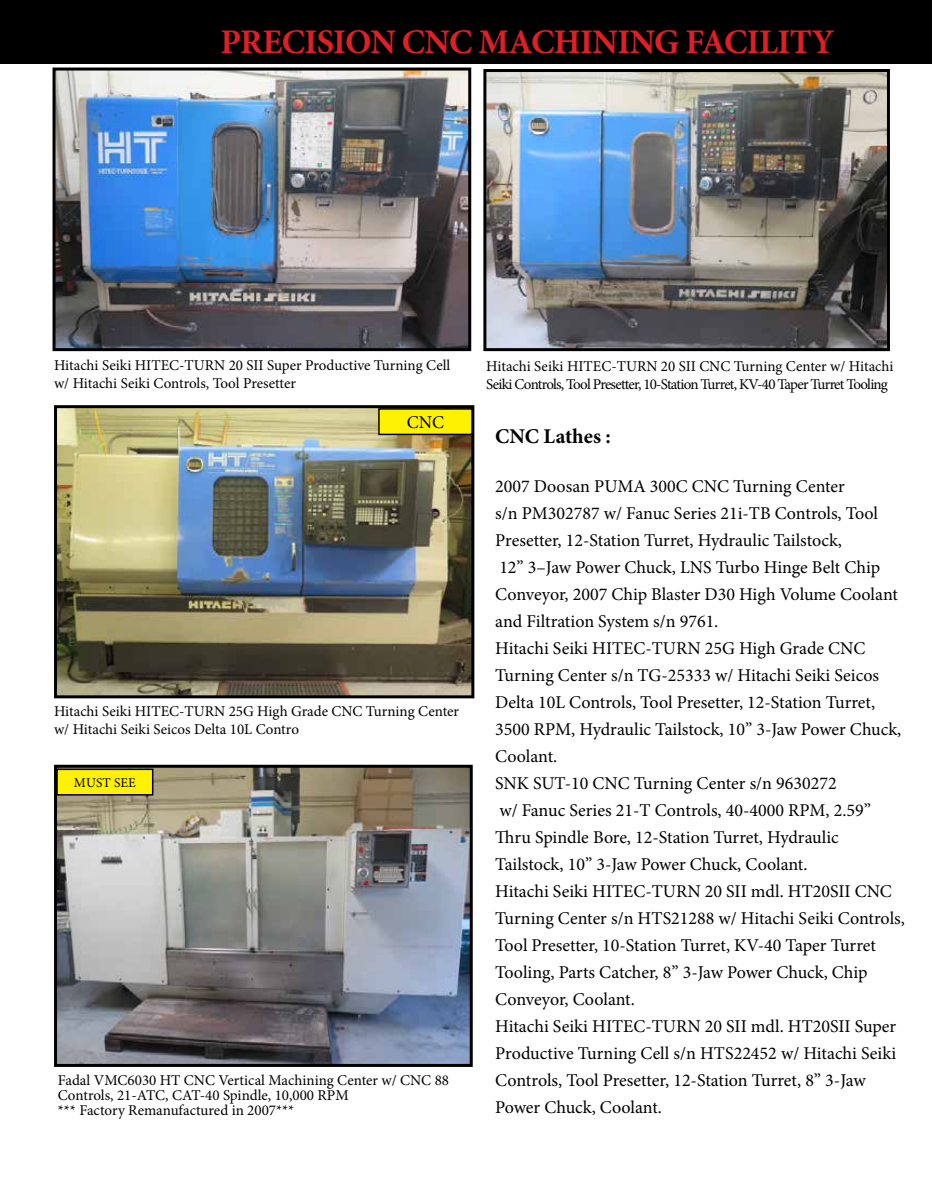
<style>
.page{position:relative;width:932px;height:1202px;background:#fff}
.page>*{position:absolute;margin:0;border:0;box-sizing:border-box;transform-origin:0 0}
.t1{font:700 34.5px "Minion Pro";letter-spacing:-.02em;color:#de1f26}
.t2{font:700 21px "Minion Pro";color:#000}
.t3{font:18px/27px "Minion Pro";color:#000}
.t4{font:15px/18px "Minion Pro";color:#000}
.t5{font:15px/18px "Minion Pro";letter-spacing:-.045em;color:#000}
.t6{font:13.5px "Minion Pro";letter-spacing:.01em;color:#000}
</style>
<div class="page">
<div style="left:0;top:0;width:932px;height:63px;background:#000"></div>
<img style="left:487px;top:73px;width:399px;height:274px">
<div style="left:483px;top:69px;width:407px;height:282px;border:3px solid #000"></div>
<img style="left:56px;top:72px;width:411px;height:275px">
<div style="left:52px;top:68px;width:419px;height:283px;border:3px solid #000"></div>
<img style="left:58px;top:409px;width:412px;height:285px">
<div style="left:54px;top:405px;width:420px;height:293px;border:3px solid #000"></div>
<div style="left:379px;top:409px;width:93px;height:25px;background:#fff200"></div>
<div style="left:378px;top:408px;width:94px;height:27px;border:2px solid #000"></div>
<img style="left:58px;top:768px;width:410px;height:294px">
<div style="left:54px;top:764px;width:418px;height:302px;border:3px solid #000"></div>
<div style="left:57px;top:769px;width:96px;height:26px;background:#fff200"></div>
<div style="left:56px;top:768px;width:97px;height:27px;border:2px solid #000"></div>
<h1 class="t1" style="left:220px;top:18px;width:615px">PRECISION CNC MACHINING FACILITY</h1>
<p class="t4" style="left:54px;top:356px;width:398px">Hitachi Seiki HITEC-TURN 20 SII Super Productive Turning Cell w/ Hitachi Seiki Controls, Tool Presetter</p>
<p class="t5" style="left:486px;top:357px;width:409px">Hitachi Seiki HITEC-TURN 20 SII CNC Turning Center w/ Hitachi<br>Seiki Controls, Tool Presetter, 10-Station Turret, KV-40 Taper Turret Tooling</p>
<p class="t3" style="left:406px;top:409px;width:39px">CNC</p>
<p class="t4" style="left:54px;top:702px;width:406px">Hitachi Seiki HITEC-TURN 25G High Grade CNC Turning Center w/ Hitachi Seiki Seicos Delta 10L Contro</p>
<p class="t6" style="left:74px;top:773px;width:64px">MUST SEE</p>
<p class="t4" style="left:58px;top:1072px;width:393px;line-height:15px">Fadal VMC6030 HT CNC Vertical Machining Center w/ CNC 88<br>Controls, 21-ATC, CAT-40 Spindle, 10,000 RPM<br>*** Factory Remanufactured in 2007***</p>
<p class="t2" style="left:495px;top:421px;width:117px">CNC Lathes :</p>
<p class="t3" style="left:495px;top:472px;width:411px">2007 Doosan PUMA 300C CNC Turning Center<br>s/n PM302787 w/ Fanuc Series 21i-TB Controls, Tool Presetter, 12-Station Turret, Hydraulic Tailstock,<br>12” 3–Jaw Power Chuck, LNS Turbo Hinge Belt Chip Conveyor, 2007 Chip Blaster D30 High Volume Coolant and Filtration System s/n 9761.<br>Hitachi Seiki HITEC-TURN 25G High Grade CNC Turning Center s/n TG-25333 w/ Hitachi Seiki Seicos Delta 10L Controls, Tool Presetter, 12-Station Turret, 3500 RPM, Hydraulic Tailstock, 10” 3-Jaw Power Chuck, Coolant.<br>SNK SUT-10 CNC Turning Center s/n 9630272<br>w/ Fanuc Series 21-T Controls, 40-4000 RPM, 2.59” Thru Spindle Bore, 12-Station Turret, Hydraulic Tailstock, 10” 3-Jaw Power Chuck, Coolant.<br>Hitachi Seiki HITEC-TURN 20 SII mdl. HT20SII CNC Turning Center s/n HTS21288 w/ Hitachi Seiki Controls, Tool Presetter, 10-Station Turret, KV-40 Taper Turret Tooling, Parts Catcher, 8” 3-Jaw Power Chuck, Chip Conveyor, Coolant.<br>Hitachi Seiki HITEC-TURN 20 SII mdl. HT20SII Super Productive Turning Cell s/n HTS22452 w/ Hitachi Seiki Controls, Tool Presetter, 12-Station Turret, 8” 3-Jaw Power Chuck, Coolant.</p>
</div>
